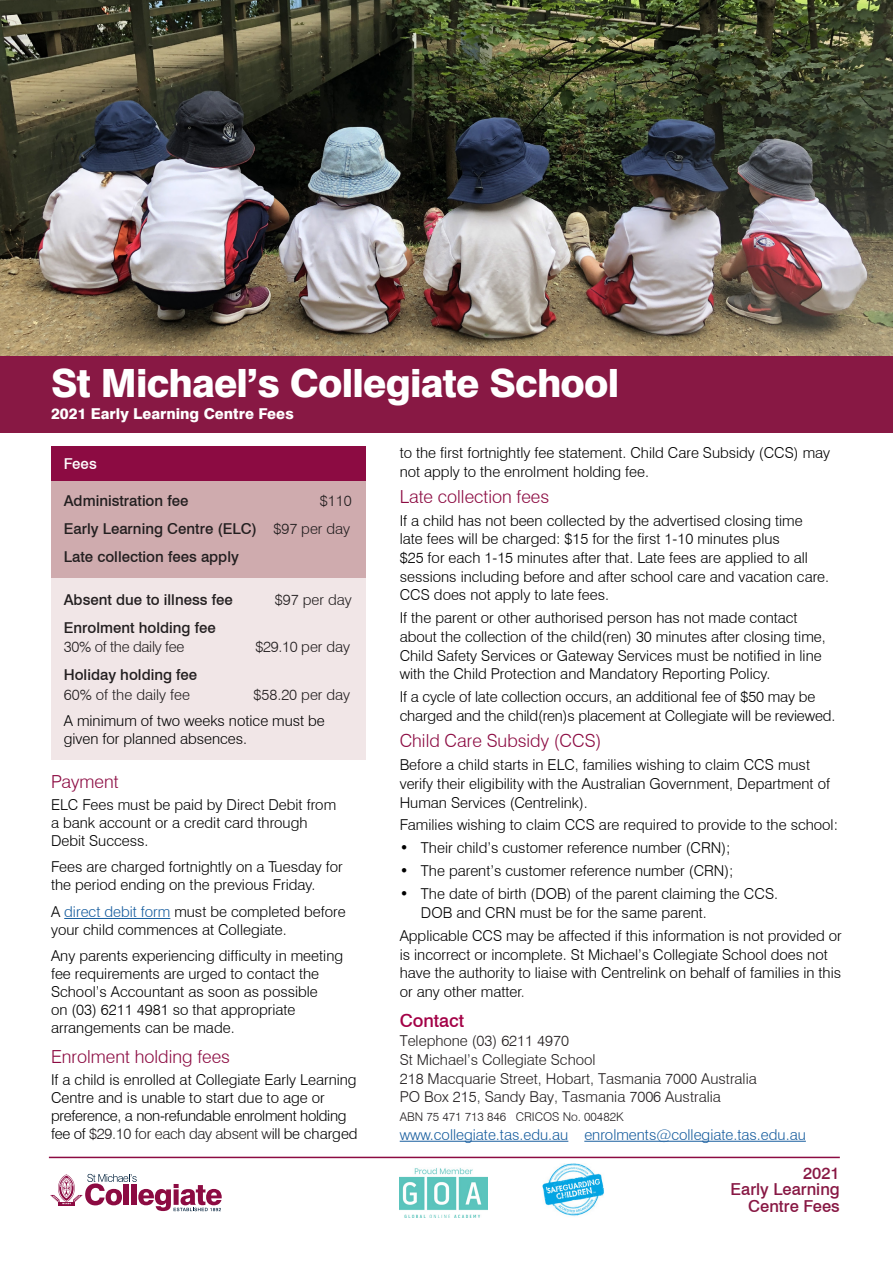
<style>
.page{position:relative;width:893px;height:1263px;background:#fff}
.page>*{position:absolute;margin:0;border:0;box-sizing:border-box;transform-origin:0 0}
.t1{font:800 39px "Swiss 721 BT";letter-spacing:-.02em;color:#fff}
.Red_heading{font:300 18px "Swiss 721 BT";color:#8c0b42}
.Text{font:500 18px "Swiss 721 BT";color:#a30146}
.t2{font:500 16.5px/16.5px "Swiss 721 BT";color:#881844;text-align:right}
.t3{font:300 15px/18.8px "Swiss 721 BT";color:#000}
.Text-2{font:300 15px/18.8px "Swiss 721 BT";color:#231f20}
.t4{font:500 15px/19.5px "Swiss 721 BT";color:#231f20}
.Text-3{font:300 15px "Swiss 721 BT";color:#175d9e}
.t5{font:800 15px "Swiss 721 BT";color:#fff}
.t6{font:500 15px "Swiss 721 BT";color:#fff}
.Text-4{font:300 12px "Swiss 721 BT";color:#231f20}
.s1{font-weight:300}
.s2{color:#175d9e}
.s3{color:#231f20}
</style>
<div class="page">
<hr style="left:49px;top:1157px;width:791px;height:1px;background:#8c0b42">
<svg style="left:50px;top:1174px;width:172px;height:37px"></svg>
<img style="left:400px;top:1168px;width:87px;height:49px">
<img style="left:542px;top:1163px;width:62px;height:53px">
<img style="left:0;top:0;width:893px;height:356px">
<div style="left:0;top:356px;width:893px;height:77px;background:#881844"></div>
<div style="left:51px;top:480px;width:315px;height:98px;background:#cfabae"></div>
<div style="left:51px;top:446px;width:315px;height:34px;background:#8c0b42"></div>
<hr style="left:64px;top:918px;width:106px;height:1px;background:#175d9e">
<hr style="left:400px;top:1141px;width:168px;height:1px;background:#175d9e">
<hr style="left:584px;top:1141px;width:222px;height:1px;background:#175d9e">
<div style="left:51px;top:578px;width:315px;height:182px;background:#f1e6e7"></div>
<p class="t1" style="left:51px;top:359px;width:570px">St Michael’s Collegiate School</p>
<p class="t5" style="left:51px;top:405px;width:244px">2021 Early Learning Centre Fees</p>
<p class="t6" style="left:64px;top:455px;width:34px">Fees</p>
<p class="t4" style="left:64px;top:490px;width:126px">Administration fee</p>
<p class="Text-2" style="left:320px;top:491px;width:33px">$110</p>
<p class="t4" style="left:64px;top:518px;width:288px">Early Learning Centre (ELC) <span class="s1">$97 per day</span></p>
<p class="t4" style="left:64px;top:546px;width:177px">Late collection fees apply</p>
<p class="t4" style="left:64px;top:589px;width:171px">Absent due to illness fee</p>
<p class="Text-2" style="left:275px;top:590px;width:78px">$97 per day</p>
<p class="t4" style="left:64px;top:617px;width:154px">Enrolment holding fee<br><span class="s1">30% of the daily fee</span></p>
<p class="Text-2" style="left:255px;top:637px;width:96px">$29.10 per day</p>
<p class="t4" style="left:64px;top:665px;width:135px">Holiday holding fee<br><span class="s1">60% of the daily fee</span></p>
<p class="Text-2" style="left:253px;top:685px;width:98px">$58.20 per day</p>
<p class="t3" style="left:64px;top:712px;width:263px;line-height:18px">A minimum of two weeks notice must be given for planned absences.</p>
<p class="Red_heading" style="left:51px;top:770px;width:69px">Payment</p>
<p class="t3" style="left:51px;top:795px;width:287px;line-height:18px">ELC Fees must be paid by Direct Debit from a bank account or a credit card through<br>Debit Success.</p>
<p class="t3" style="left:51px;top:858px;width:293px;line-height:18px">Fees are charged fortnightly on a Tuesday for the period ending on the previous Friday.</p>
<p class="t3" style="left:51px;top:902px;width:296px;line-height:18px">A <span class="s2">direct debit form</span> must be completed before your child commences at Collegiate.</p>
<p class="t3" style="left:51px;top:947px;width:294px;line-height:18px">Any parents experiencing difficulty in meeting fee requirements are urged to contact the School’s Accountant as soon as possible<br>on (03) 6211 4981 so that appropriate arrangements can be made.</p>
<p class="Red_heading" style="left:51px;top:1045px;width:181px">Enrolment holding fees</p>
<p class="t3" style="left:51px;top:1071px;width:308px;line-height:18px">If a child is enrolled at Collegiate Early Learning Centre and is unable to start due to age or preference, a non-refundable enrolment holding fee of <span class="s3">$29.10 for each day absent w</span>ill be charged</p>
<p class="t3" style="left:400px;top:443px;width:432px">to the first fortnightly fee statement. Child Care Subsidy (CCS) may not apply to the enrolment holding fee.</p>
<p class="Red_heading" style="left:400px;top:485px;width:151px">Late collection fees</p>
<p class="t3" style="left:400px;top:511px;width:431px">If a child has not been collected by the advertised closing time late fees will be charged: $15 for the first 1-10 minutes plus<br>$25 for each 1-15 minutes after that. Late fees are applied to all sessions including before and after school care and vacation care.<br>CCS does not apply to late fees.</p>
<p class="t3" style="left:400px;top:608px;width:428px">If the parent or other authorised person has not made contact about the collection of the child(ren) 30 minutes after closing time, Child Safety Services or Gateway Services must be notified in line with the Child Protection and Mandatory Reporting Policy.</p>
<p class="t3" style="left:400px;top:688px;width:437px">If a cycle of late collection occurs, an additional fee of $50 may be charged and the child(ren)s placement at Collegiate will be reviewed.</p>
<p class="Red_heading" style="left:400px;top:730px;width:203px">Child Care Subsidy (CCS)</p>
<p class="t3" style="left:400px;top:755px;width:432px">Before a child starts in ELC, families wishing to claim CCS must verify their eligibility with the Australian Government, Department of<br>Human Services (Centrelink).</p>
<p class="t3" style="left:400px;top:816px;width:440px">Families wishing to claim CCS are required to provide to the school:</p>
<p class="t3" style="left:400px;top:839px;width:332px">• Their child’s customer reference number (CRN);</p>
<p class="t3" style="left:400px;top:861px;width:335px">• The parent’s customer reference number (CRN);</p>
<p class="t3" style="left:421px;top:884px;width:359px;text-indent:-21px">• The date of birth (DOB) of the parent claiming the CCS.<br>DOB and CRN must be for the same parent.</p>
<p class="t3" style="left:400px;top:926px;width:444px">Applicable CCS may be affected if this information is not provided or is incorrect or incomplete. St Michael’s Collegiate School does not have the authority to liaise with Centrelink on behalf of families in this or any other matter<span class="s3">.</span></p>
<p class="Text" style="left:400px;top:1010px;width:66px">Contact</p>
<p class="Text-2" style="left:400px;top:1031px;width:171px">Telephone (03) 6211 4970</p>
<p class="Text-2" style="left:400px;top:1050px;width:359px">St Michael’s Collegiate School<br>218 Macquarie Street, Hobart, Tasmania 7000 Australia<br>PO Box 215, Sandy Bay, Tasmania 7006 Australia</p>
<p class="Text-4" style="left:400px;top:1109px;width:226px">ABN 75 471 713 846 CRICOS No. 00482K</p>
<p class="Text-3" style="left:400px;top:1125px;width:408px">www.collegiate.tas.edu.au enrolments@collegiate.tas.edu.au</p>
<p class="t2" style="left:803px;top:1165px;width:38px">2021</p>
<p class="t2" style="left:731px;top:1181px;width:111px">Early Learning<br>Centre Fees</p>
</div>
